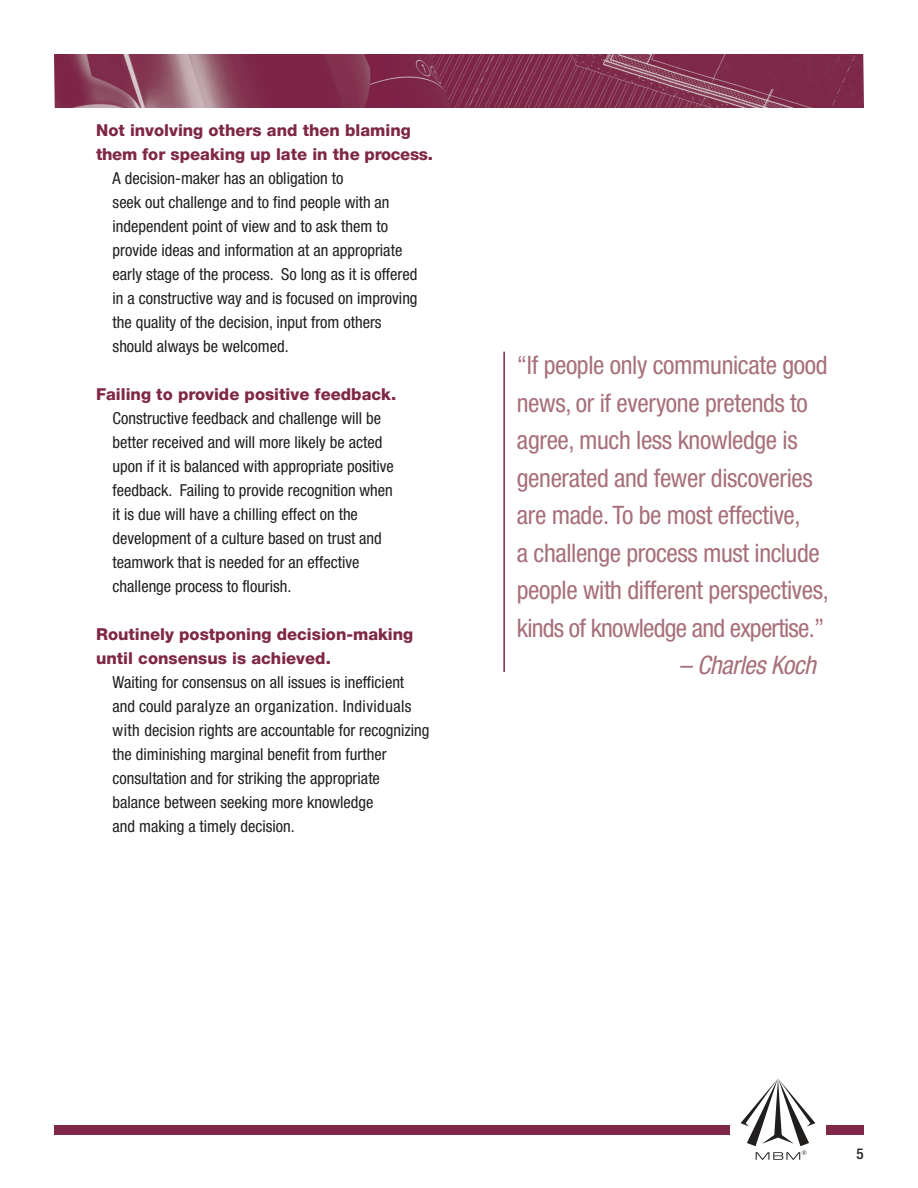
<style>
.page{position:relative;width:918px;height:1188px;background:#fff}
.page>*{position:absolute;margin:0;border:0;box-sizing:border-box;transform-origin:0 0}
.t1{font:condensed 25.5px/37.5px "Helvetica Neue";letter-spacing:-.015em;color:#a7707b}
.t2{font:italic condensed 25.5px "Helvetica Neue";letter-spacing:-.015em;color:#a7707b}
.t3{font:condensed 16.5px/24px "Helvetica Neue";color:#231f20}
.t4{font:800 16.5px/24px "Helvetica Neue";color:#7f2747}
.t5{font:500 condensed 15px "Helvetica Neue";color:#231f20}
.s1{font-weight:800;font-stretch:normal;color:#7f2747}
</style>
<div class="page">
<div style="left:54px;top:1125px;width:810px;height:9px;background:#7f2747"></div>
<div style="left:730px;top:1068px;width:95px;height:107px;background:#fff"></div>
<svg style="left:741px;top:1079px;width:74px;height:81px"></svg>
<img style="left:54px;top:54px;width:810px;height:54px">
<hr style="left:503px;top:352px;width:2px;height:320px;background:#7f2747">
<p class="t4" style="left:96px;top:118px;width:338px">Not involving others and then blaming them for speaking up late in the process.</p>
<p class="t3" style="left:113px;top:166px;width:307px">A decision-maker has an obligation to<br>seek out challenge and to find people with an independent point of view and to ask them to provide ideas and information at an appropriate early stage of the process. So long as it is offered in a constructive way and is focused on improving the quality of the decision, input from others should always be welcomed.</p>
<p class="t3" style="left:113px;top:382px;width:285px;text-indent:-16px"><span class="s1">Failing to provide positive feedback.<br></span>Constructive feedback and challenge will be better received and will more likely be acted upon if it is balanced with appropriate positive feedback. Failing to provide recognition when it is due will have a chilling effect on the development of a culture based on trust and teamwork that is needed for an effective challenge process to flourish.</p>
<p class="t4" style="left:96px;top:622px;width:319px">Routinely postponing decision-making until consensus is achieved.</p>
<p class="t3" style="left:113px;top:670px;width:318px">Waiting for consensus on all issues is inefficient and could paralyze an organization. Individuals with decision rights are accountable for recognizing the diminishing marginal benefit from further consultation and for striking the appropriate balance between seeking more knowledge<br>and making a timely decision.</p>
<p class="t1" style="left:517px;top:346px;width:314px">“If people only communicate good news, or if everyone pretends to agree, much less knowledge is generated and fewer discoveries are made. To be most effective,<br>a challenge process must include people with different perspectives, kinds of knowledge and expertise.”</p>
<p class="t2" style="left:679px;top:650px;width:139px">– Charles Koch</p>
<p class="t5" style="left:856px;top:1144px;width:9px">5</p>
</div>
